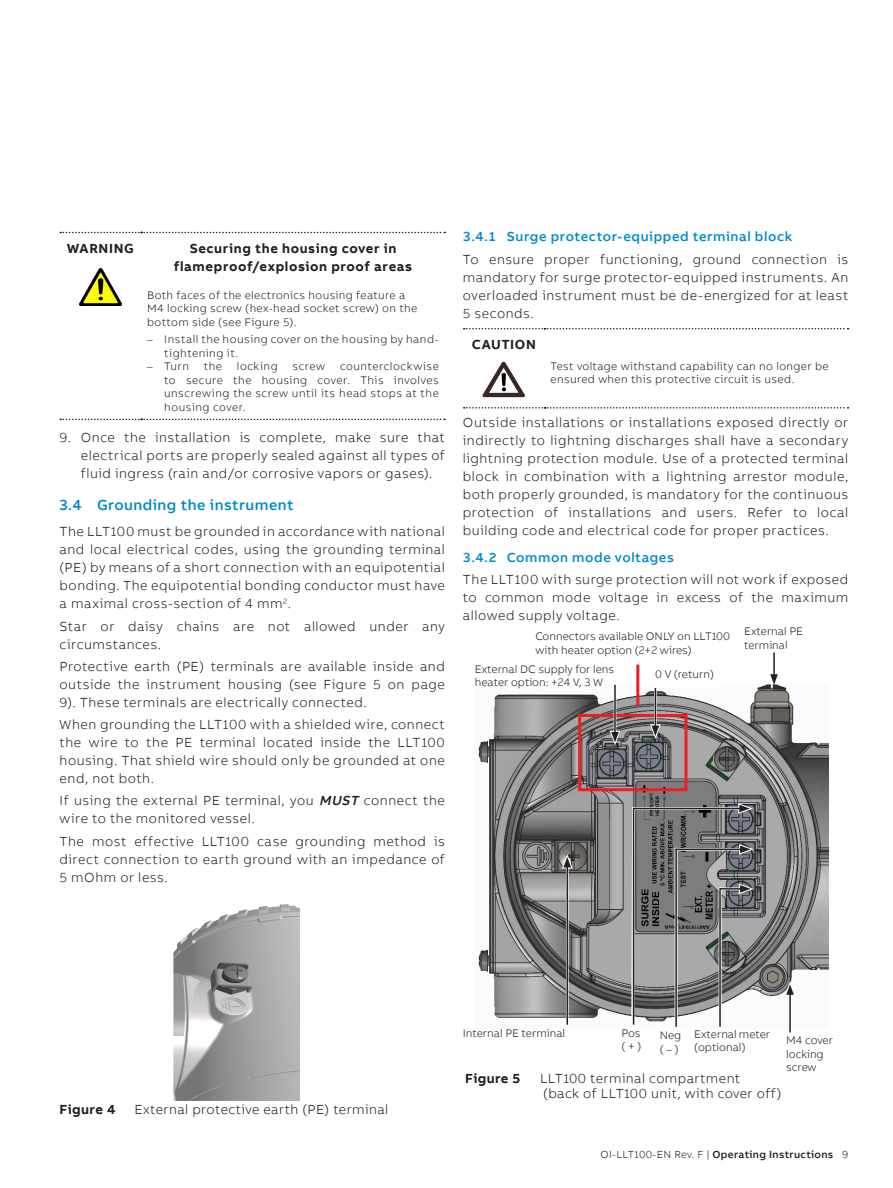
<style>
.page{position:relative;width:893px;height:1188px;background:#fff}
.page>*{position:absolute;margin:0;border:0;box-sizing:border-box;transform-origin:0 0}
.t1{font:500 15px "AB Bvoice";letter-spacing:.03em;color:#0089cf}
.body_text{font:300 13.5px/18px "AB Bvoice";letter-spacing:.04em;color:#231f20;text-align:justify}
.heading_-_SAFETY{font:700 13.5px/18.6px "AB Bvoice";letter-spacing:.045em;color:#231f20;text-align:center}
.t2{font:500 13.5px "AB Bvoice";letter-spacing:.045em;color:#0089cf}
.body_text_left{font:300 11.25px/13.5px "AB Bvoice";letter-spacing:.03em;color:#231f20}
.call-out{font:300 11.25px/13.5px "AB Bvoice";color:#231f20}
.body_text_left-2{font:300 11.25px "AB Bvoice";letter-spacing:.05em;color:#231f20}
.t3{font:500 10.5px "AB Bvoice";letter-spacing:.03em;color:#231f20}
.s1{font-weight:500;font-style:italic}
.s2{font-weight:300}
</style>
<div class="page">
<svg style="left:60px;top:419px;width:385px;height:1px"></svg>
<svg style="left:60px;top:232px;width:385px;height:1px"></svg>
<img style="left:79px;top:269px;width:43px;height:37px">
<img style="left:173px;top:904px;width:127px;height:197px">
<svg style="left:464px;top:328px;width:385px;height:1px"></svg>
<svg style="left:464px;top:407px;width:385px;height:2px"></svg>
<svg style="left:482px;top:362px;width:43px;height:35px"></svg>
<img style="left:478px;top:684px;width:350px;height:338px">
<div style="left:578px;top:714px;width:109px;height:77px;border:3px solid #ee1d23"></div>
<hr style="left:566px;top:864px;width:3px;height:161px;background:#fff">
<hr style="left:566px;top:865px;width:2px;height:160px;background:#231f20">
<svg style="left:562px;top:854px;width:11px;height:14px"></svg>
<hr style="left:789px;top:992px;width:2px;height:40px;background:#231f20">
<svg style="left:785px;top:981px;width:10px;height:15px"></svg>
<hr style="left:614px;top:633px;width:2px;height:103px;background:#fff">
<hr style="left:614px;top:685px;width:2px;height:49px;background:#231f20">
<svg style="left:610px;top:731px;width:10px;height:14px"></svg>
<hr style="left:773px;top:652px;width:2px;height:25px;background:#231f20">
<svg style="left:770px;top:674px;width:8px;height:11px"></svg>
<div style="left:655px;top:670px;width:65px;height:16px;background:#fff"></div>
<hr style="left:654px;top:681px;width:3px;height:48px;background:#fff">
<hr style="left:655px;top:688px;width:1px;height:40px;background:#231f20">
<svg style="left:650px;top:724px;width:11px;height:15px"></svg>
<hr style="left:636px;top:665px;width:3px;height:41px;background:#ee1d23">
<hr style="left:719px;top:887px;width:3px;height:143px;background:#fff">
<hr style="left:720px;top:888px;width:22px;height:2px;background:#231f20">
<svg style="left:739px;top:883px;width:14px;height:11px"></svg>
<hr style="left:719px;top:888px;width:2px;height:139px;background:#231f20">
<hr style="left:675px;top:848px;width:3px;height:203px;background:#fff">
<hr style="left:675px;top:848px;width:69px;height:3px;background:#fff">
<hr style="left:676px;top:849px;width:66px;height:1px;background:#231f20">
<svg style="left:739px;top:844px;width:15px;height:11px"></svg>
<hr style="left:675px;top:849px;width:2px;height:178px;background:#231f20">
<svg style="left:630px;top:804px;width:7px;height:221px"></svg>
<hr style="left:632px;top:807px;width:111px;height:3px;background:#fff">
<hr style="left:633px;top:808px;width:109px;height:1px;background:#231f20">
<svg style="left:738px;top:803px;width:15px;height:11px"></svg>
<hr style="left:633px;top:808px;width:1px;height:217px;background:#231f20">
<p class="heading_-_SAFETY" style="left:67px;top:239px;width:69px">WARNING</p>
<p class="heading_-_SAFETY" style="left:174px;top:239px;width:240px">Securing the housing cover in flameproof/explosion proof areas</p>
<p class="body_text_left" style="left:147px;top:288px;width:272px">Both faces of the electronics housing feature a<br>M4 locking screw (hex-head socket screw) on the bottom side (see Figure 5).</p>
<p class="body_text_left" style="left:164px;top:333px;width:276px;text-indent:-17px">– Install the housing cover on the housing by hand&shy;tightening it.</p>
<p class="body_text_left" style="left:147px;top:360px;width:43px">– Turn</p>
<p class="body_text_left" style="left:204px;top:360px;width:20px">the</p>
<p class="body_text_left-2" style="left:237px;top:360px;width:42px">locking</p>
<p class="body_text_left" style="left:293px;top:360px;width:34px">screw</p>
<p class="body_text_left" style="left:164px;top:360px;width:276px;text-align:justify;text-indent:176px">counterclockwise to secure the housing cover. This involves unscrewing the screw until its head stops at the housing cover.</p>
<p class="body_text" style="left:81px;top:429px;width:366px;text-indent:-21px">9. Once the installation is complete, make sure that electrical ports are properly sealed against all types of fluid ingress (rain and/or corrosive vapors or gases).</p>
<p class="t1" style="left:60px;top:495px;width:235px">3.4 Grounding the instrument</p>
<p class="body_text" style="left:60px;top:523px;width:387px">The LLT100 must be grounded in accordance with national and local electrical codes, using the grounding terminal (PE) by means of a short connection with an equipotential bonding. The equipotential bonding conductor must have a maximal cross-section of 4 mm<sup>2</sup>.</p>
<p class="body_text" style="left:60px;top:617px;width:387px">Star or daisy chains are not allowed under any circumstances.</p>
<p class="body_text" style="left:60px;top:657px;width:387px">Protective earth (PE) terminals are available inside and outside the instrument housing (see Figure 5 on page 9). These terminals are electrically connected.</p>
<p class="body_text" style="left:60px;top:715px;width:387px">When grounding the LLT100 with a shielded wire, connect the wire to the PE terminal located inside the LLT100 housing. That shield wire should only be grounded at one end, not both.</p>
<p class="body_text" style="left:60px;top:792px;width:387px">If using the external PE terminal, you <span class="s1">MUST</span> connect the wire to the monitored vessel.</p>
<p class="body_text" style="left:60px;top:832px;width:387px">The most effective LLT100 case grounding method is direct connection to earth ground with an impedance of 5 mOhm or less.</p>
<p class="t2" style="left:463px;top:228px;width:330px">3.4.1 Surge protector-equipped terminal block</p>
<p class="body_text" style="left:463px;top:250px;width:387px">To ensure proper functioning, ground connection is mandatory for surge protector-equipped instruments. An overloaded instrument must be de-energized for at least 5 seconds.</p>
<p class="heading_-_SAFETY" style="left:472px;top:335px;width:66px">CAUTION</p>
<p class="body_text_left" style="left:551px;top:359px;width:279px">Test voltage withstand capability can no longer be ensured when this protective circuit is used.</p>
<p class="body_text" style="left:463px;top:413px;width:387px">Outside installations or installations exposed directly or indirectly to lightning discharges shall have a secondary lightning protection module. Use of a protected terminal block in combination with a lightning arrestor module, both properly grounded, is mandatory for the continuous protection of installations and users. Refer to local building code and electrical code for proper practices.</p>
<p class="t2" style="left:463px;top:549px;width:212px">3.4.2 Common mode voltages</p>
<p class="body_text" style="left:463px;top:570px;width:387px">The LLT100 with surge protection will not work if exposed to common mode voltage in excess of the maximum allowed supply voltage.</p>
<p class="call-out" style="left:535px;top:630px;width:196px">Connectors available ONLY on LLT100 with heater option (2+2 wires)</p>
<p class="call-out" style="left:475px;top:662px;width:141px">External DC supply for lens heater option: +24 V, 3 W</p>
<p class="call-out" style="left:655px;top:667px;width:60px">0 V (return)</p>
<p class="call-out" style="left:744px;top:625px;width:60px">External PE terminal</p>
<p class="heading_-_SAFETY" style="left:60px;top:1100px;width:57px">Figure 4</p>
<p class="body_text" style="left:135px;top:1101px;width:255px">External protective earth (PE) terminal</p>
<p class="call-out" style="left:463px;top:1026px;width:104px">Internal PE terminal</p>
<p class="call-out" style="left:621px;top:1026px;width:21px">Pos ( + )</p>
<p class="call-out" style="left:660px;top:1029px;width:23px">Neg ( – )</p>
<p class="call-out" style="left:694px;top:1027px;width:78px">External meter (optional)</p>
<p class="call-out" style="left:786px;top:1034px;width:48px">M4 cover locking screw</p>
<p class="heading_-_SAFETY" style="left:465px;top:1070px;width:57px">Figure 5</p>
<p class="body_text" style="left:540px;top:1071px;width:243px;line-height:15px">LLT100 terminal compartment<br>(back of LLT100 unit, with cover off)</p>
<p class="t3" style="left:601px;top:1148px;width:249px"><span class="s2">OI-LLT100-EN Rev. F |</span> Operating Instructions <span class="s2">9</span></p>
</div>
